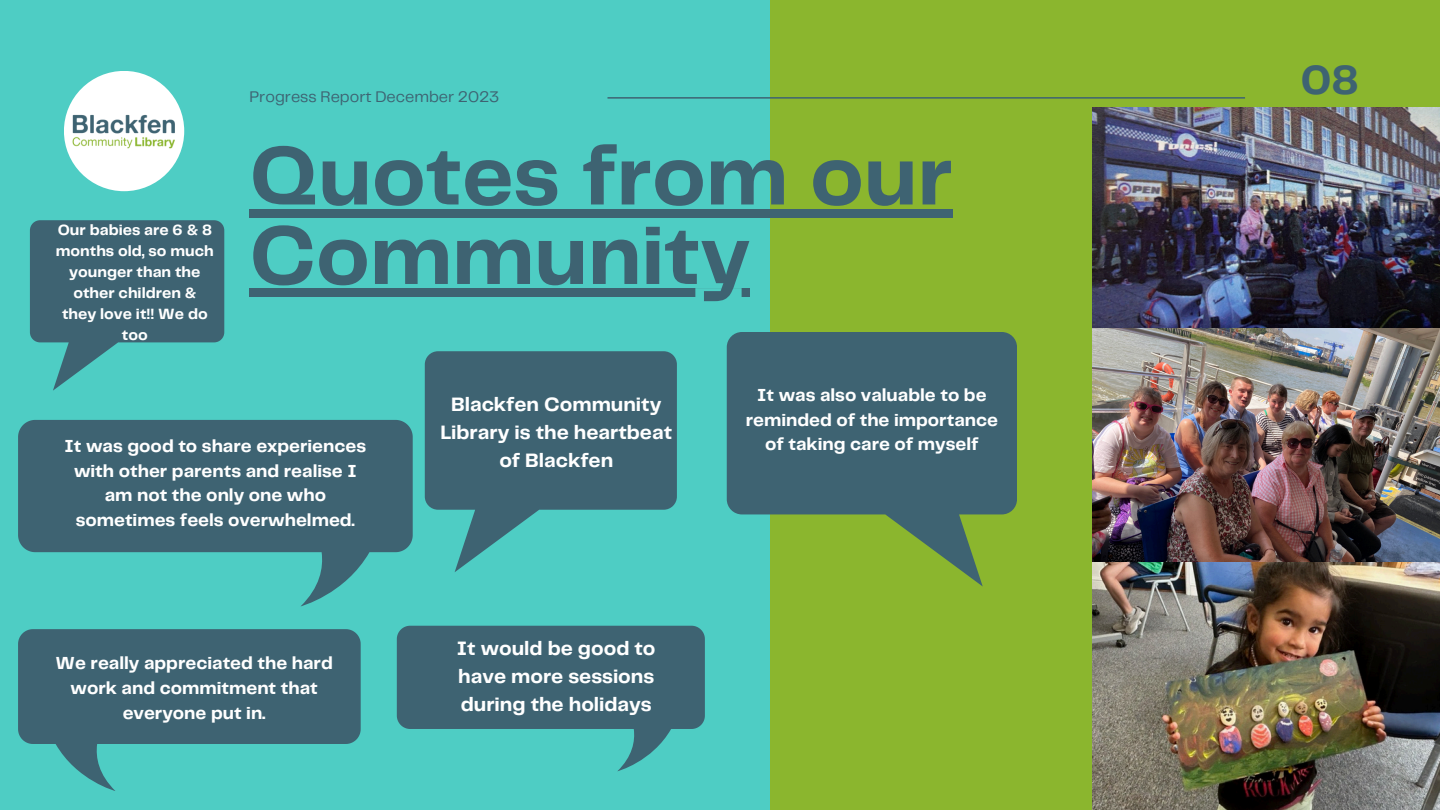
<style>
.page{position:relative;width:1440px;height:810px;background:#4ecdc4}
.page>*{position:absolute;margin:0;border:0;box-sizing:border-box;transform-origin:0 0}
.t1{font:700 86px "Telegraf";color:#3e6372}
.t2{font:700 42.4px "Telegraf";color:#3e6372}
.t3{font:700 20.1px/27.8px "Telegraf";color:#fff;text-align:center}
.t4{font:700 18.1px/24.8px "Telegraf";color:#fff;text-align:center}
.t5{font:16px "Telegraf";color:#3e6372}
.t6{font:700 15.4px/21px "Telegraf";color:#fff;text-align:center}
</style>
<div class="page">
<div style="left:770px;top:0;width:670px;height:810px;background:#8bb62e"></div>
<hr style="left:608px;top:97px;width:637px;height:2px;background:#3e6372">
<svg style="left:30px;top:220px;width:194px;height:170px"></svg>
<svg style="left:397px;top:626px;width:308px;height:145px"></svg>
<div style="left:64px;top:71px;width:120px;height:120px;background:#fff;border-radius:50%"></div>
<img style="left:72px;top:114px;width:103px;height:35px">
<img style="left:1092px;top:107px;width:348px;height:703px">
<svg style="left:727px;top:332px;width:290px;height:254px;fill:#3e6372"></svg>
<svg style="left:425px;top:351px;width:252px;height:221px;fill:#3e6372"></svg>
<svg style="left:18px;top:629px;width:343px;height:162px;fill:#3e6372"></svg>
<svg style="left:18px;top:420px;width:395px;height:186px;fill:#3e6372"></svg>
<div style="left:249px;top:209px;width:704px;height:8px;background:#3e6372"></div>
<div style="left:249px;top:288px;width:501px;height:9px;background:#3e6372"></div>
<h2 class="t6" style="left:56px;top:221px;width:160px">Our babies are 6 &amp; 8 months old, so much younger than the other children &amp; they love it!! We do too</h2>
<h1 class="t5" style="left:249px;top:90px;width:251px">Progress Report December 2023</h1>
<h2 class="t1" style="left:249px;top:139px;width:705px">Quotes from our</h2>
<p class="t1" style="left:249px;top:219px;width:502px">Community</p>
<h2 class="t4" style="left:746px;top:383px;width:254px">It was also valuable to be reminded of the importance</h2>
<h3 class="t3" style="left:440px;top:392px;width:233px">Blackfen Community<br>Library is the heartbeat of Blackfen</h3>
<p class="t4" style="left:65px;top:434px;width:303px">It was good to share experiences</p>
<h2 class="t4" style="left:765px;top:433px;width:215px">of taking care of myself</h2>
<p class="t4" style="left:74px;top:459px;width:284px">with other parents and realise I am not the only one who sometimes feels overwhelmed.</p>
<p class="t4" style="left:56px;top:652px;width:279px">We really appreciated the hard work and commitment that everyone put in.</p>
<p class="t3" style="left:457px;top:636px;width:200px;text-align:justify">It would be good to have more sessions during the holidays</p>
<p class="t2" style="left:1301px;top:62px;width:60px">08</p>
</div>
